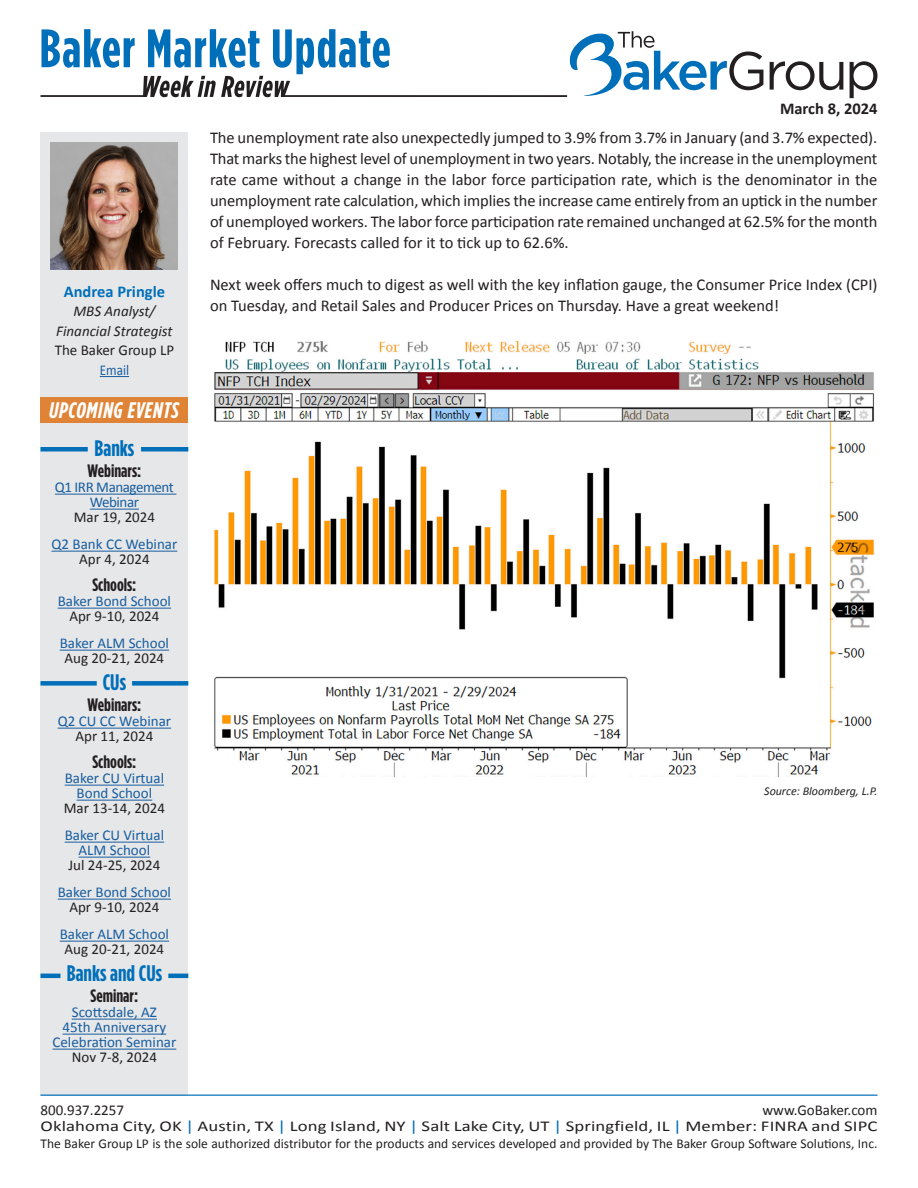
<style>
.page{position:relative;width:918px;height:1188px;background:#fff}
.page>*{position:absolute;margin:0;border:0;box-sizing:border-box;transform-origin:0 0}
.Sidebar-Subhead{font:700 22.5px "Gotham Condensed";color:#006fba}
.Body_Copy{font:italic 700 22.5px "Gotham Condensed";letter-spacing:.03em;color:#fff}
.Sidebar-Subhead-2{font:700 18px "Gotham Condensed";color:#231f20}
.Body_Copy-2{font:16.5px/21px "Calibri";color:#231f20;text-align:justify}
.Name{font:700 16.5px "Calibri";color:#006fba}
.t1{font:700 16.5px "Calibri";color:#231f20}
.Body_Copy-3{font:15px/15px "Calibri";color:#175d9e;text-align:center}
.Company{font:15px/16.5px "Calibri";letter-spacing:.005em;color:#231f20;text-align:right}
.Body_Copy-4{font:15px "Calibri";color:#231f20}
.t2{font:italic 15px "Calibri";color:#231f20}
.Sidebar-Subhead-3{font:15px "Calibri";color:#175d9e}
.Body_Copy-5{font:15px/15px "Calibri";letter-spacing:-.03em;color:#175d9e;text-align:center}
.Sidebar-Subhead-4{font:15px "Calibri";color:#231f20}
.Email-Web_Links{font:15px "Calibri";color:#175d9e;scale:.88 1}
.t3{font:13.5px "Calibri";color:#231f20}
.Source{font:italic 12px "Calibri";color:#231f20}
.s1{color:#006fba}
</style>
<div class="page">
<div style="left:40px;top:132px;width:148px;height:963px;background:#e6e7e9"></div>
<hr style="left:40px;top:1095px;width:838px;height:1px;background:#006fba">
<svg style="left:770px;top:61px;width:73px;height:29px"></svg>
<svg style="left:850px;top:61px;width:28px;height:37px"></svg>
<svg style="left:569px;top:31px;width:194px;height:65px"></svg>
<svg style="left:41px;top:29px;width:349px;height:68px"></svg>
<hr style="left:40px;top:95px;width:105px;height:2px;background:#231f20">
<hr style="left:283px;top:95px;width:284px;height:2px;background:#231f20">
<div style="left:40px;top:397px;width:148px;height:26px;background:#df8437"></div>
<hr style="left:55px;top:494px;width:121px;height:1px;background:#175d9e">
<hr style="left:90px;top:509px;width:49px;height:1px;background:#175d9e">
<hr style="left:52px;top:551px;width:125px;height:1px;background:#175d9e">
<hr style="left:58px;top:608px;width:113px;height:1px;background:#175d9e">
<hr style="left:60px;top:650px;width:109px;height:1px;background:#175d9e">
<hr style="left:58px;top:728px;width:113px;height:1px;background:#175d9e">
<hr style="left:65px;top:785px;width:99px;height:1px;background:#175d9e">
<hr style="left:77px;top:800px;width:75px;height:1px;background:#175d9e">
<hr style="left:65px;top:842px;width:99px;height:1px;background:#175d9e">
<hr style="left:79px;top:857px;width:71px;height:1px;background:#175d9e">
<hr style="left:58px;top:899px;width:113px;height:1px;background:#175d9e">
<hr style="left:60px;top:941px;width:109px;height:1px;background:#175d9e">
<hr style="left:72px;top:1019px;width:85px;height:1px;background:#175d9e">
<hr style="left:63px;top:1034px;width:103px;height:1px;background:#175d9e">
<hr style="left:53px;top:1049px;width:123px;height:1px;background:#175d9e">
<svg style="left:100px;top:376px;width:29px;height:1px"></svg>
<img style="left:51px;top:142px;width:127px;height:127px">
<hr style="left:40px;top:974px;width:20px;height:4px;background:#006fba">
<hr style="left:168px;top:974px;width:20px;height:4px;background:#006fba">
<div style="left:40px;top:447px;width:48px;height:5px;background:#006fba"></div>
<div style="left:141px;top:447px;width:47px;height:5px;background:#006fba"></div>
<div style="left:40px;top:681px;width:57px;height:5px;background:#006fba"></div>
<div style="left:132px;top:681px;width:56px;height:5px;background:#006fba"></div>
<img style="left:214px;top:340px;width:660px;height:437px">
<p class="Name" style="left:64px;top:281px;width:103px">Andrea Pringle</p>
<p class="t2" style="left:73px;top:302px;width:83px">MBS Analyst/</p>
<p class="t2" style="left:56px;top:322px;width:118px">Financial Strategist</p>
<p class="Company" style="left:55px;top:341px;width:121px">The Baker Group LP</p>
<p class="Email-Web_Links" style="left:100px;top:361px;width:35px">Email</p>
<p class="Body_Copy" style="left:49px;top:397px;width:131px">UPCOMING EVENTS</p>
<p class="Sidebar-Subhead" style="left:94px;top:435px;width:41px">Banks</p>
<p class="Sidebar-Subhead-2" style="left:88px;top:461px;width:55px">Webinars:</p>
<p class="Body_Copy-5" style="left:55px;top:479px;width:121px">Q1 IRR Management<br>Webinar</p>
<p class="Body_Copy-4" style="left:74px;top:508px;width:83px">Mar 19, 2024</p>
<p class="Body_Copy-3" style="left:52px;top:536px;width:127px">Q2 Bank CC Webinar</p>
<p class="Sidebar-Subhead-4" style="left:79px;top:550px;width:72px">Apr 4, 2024</p>
<p class="Sidebar-Subhead-2" style="left:92px;top:575px;width:45px">Schools:</p>
<p class="Body_Copy-3" style="left:58px;top:593px;width:115px">Baker Bond School</p>
<p class="Body_Copy-4" style="left:69px;top:607px;width:92px">Apr 9-10, 2024</p>
<p class="Body_Copy-3" style="left:60px;top:635px;width:111px">Baker ALM School</p>
<p class="Body_Copy-4" style="left:65px;top:649px;width:101px">Aug 20-21, 2024</p>
<p class="Sidebar-Subhead" style="left:103px;top:669px;width:25px">CUs</p>
<p class="Sidebar-Subhead-2" style="left:88px;top:695px;width:55px">Webinars:</p>
<p class="Body_Copy-3" style="left:58px;top:713px;width:115px">Q2 CU CC Webinar</p>
<p class="Body_Copy-4" style="left:75px;top:727px;width:79px">Apr 11, 2024</p>
<p class="Sidebar-Subhead-2" style="left:92px;top:752px;width:45px">Schools:</p>
<p class="Body_Copy-3" style="left:65px;top:770px;width:101px">Baker CU Virtual<br>Bond School</p>
<p class="Body_Copy-4" style="left:64px;top:799px;width:103px">Mar 13-14, 2024</p>
<p class="Body_Copy-3" style="left:65px;top:827px;width:101px">Baker CU Virtual<br>ALM School</p>
<p class="Body_Copy-4" style="left:68px;top:856px;width:94px">Jul 24-25, 2024</p>
<p class="Body_Copy-3" style="left:58px;top:884px;width:115px">Baker Bond School</p>
<p class="Body_Copy-4" style="left:69px;top:898px;width:92px">Apr 9-10, 2024</p>
<p class="Body_Copy-3" style="left:60px;top:926px;width:111px">Baker ALM School</p>
<p class="Body_Copy-4" style="left:65px;top:940px;width:101px">Aug 20-21, 2024</p>
<p class="Sidebar-Subhead" style="left:67px;top:960px;width:97px">Banks and CUs</p>
<p class="Sidebar-Subhead-2" style="left:91px;top:986px;width:49px">Seminar:</p>
<p class="Sidebar-Subhead-3" style="left:72px;top:1003px;width:87px">Scottsdale, AZ</p>
<p class="Sidebar-Subhead-3" style="left:63px;top:1018px;width:105px">45th Anniversary</p>
<p class="Body_Copy-3" style="left:53px;top:1034px;width:125px">Celebration Seminar</p>
<p class="Body_Copy-4" style="left:72px;top:1048px;width:87px">Nov 7-8, 2024</p>
<p class="t1" style="left:780px;top:98px;width:99px">March 8, 2024</p>
<p class="Body_Copy-2" style="left:210px;top:126px;width:669px">The unemployment rate also unexpectedly jumped to 3.9% from 3.7% in January (and 3.7% expected).<br>That marks the highest level of unemployment in two years. Notably, the increase in the unemployment rate came without a change in the labor force participation rate, which is the denominator in the unemployment rate calculation, which implies the increase came entirely from an uptick in the number of unemployed workers. The labor force participation rate remained unchanged at 62.5% for the month of February. Forecasts called for it to tick up to 62.6%.</p>
<p class="Body_Copy-2" style="left:210px;top:273px;width:669px">Next week offers much to digest as well with the key inflation gauge, the Consumer Price Index (CPI) on Tuesday, and Retail Sales and Producer Prices on Thursday. Have a great weekend!</p>
<p class="Source" style="left:764px;top:784px;width:115px">Source: Bloomberg, L.P.</p>
<p class="Company" style="left:40px;top:1101px;width:838px">www.GoBaker.com<br>Oklahoma City, OK <span class="s1">|</span> Austin, TX <span class="s1">|</span> Long Island, NY <span class="s1">|</span> Salt Lake City, UT <span class="s1">|</span> Springfield, IL <span class="s1">|</span> Member: FINRA and SIPC</p>
<p class="t3" style="left:40px;top:1135px;width:838px">The Baker Group LP is the sole authorized distributor for the products and services developed and provided by The Baker Group Software Solutions, Inc.</p>
<p class="Company" style="left:40px;top:1101px;width:85px">800.937.2257</p>
</div>
